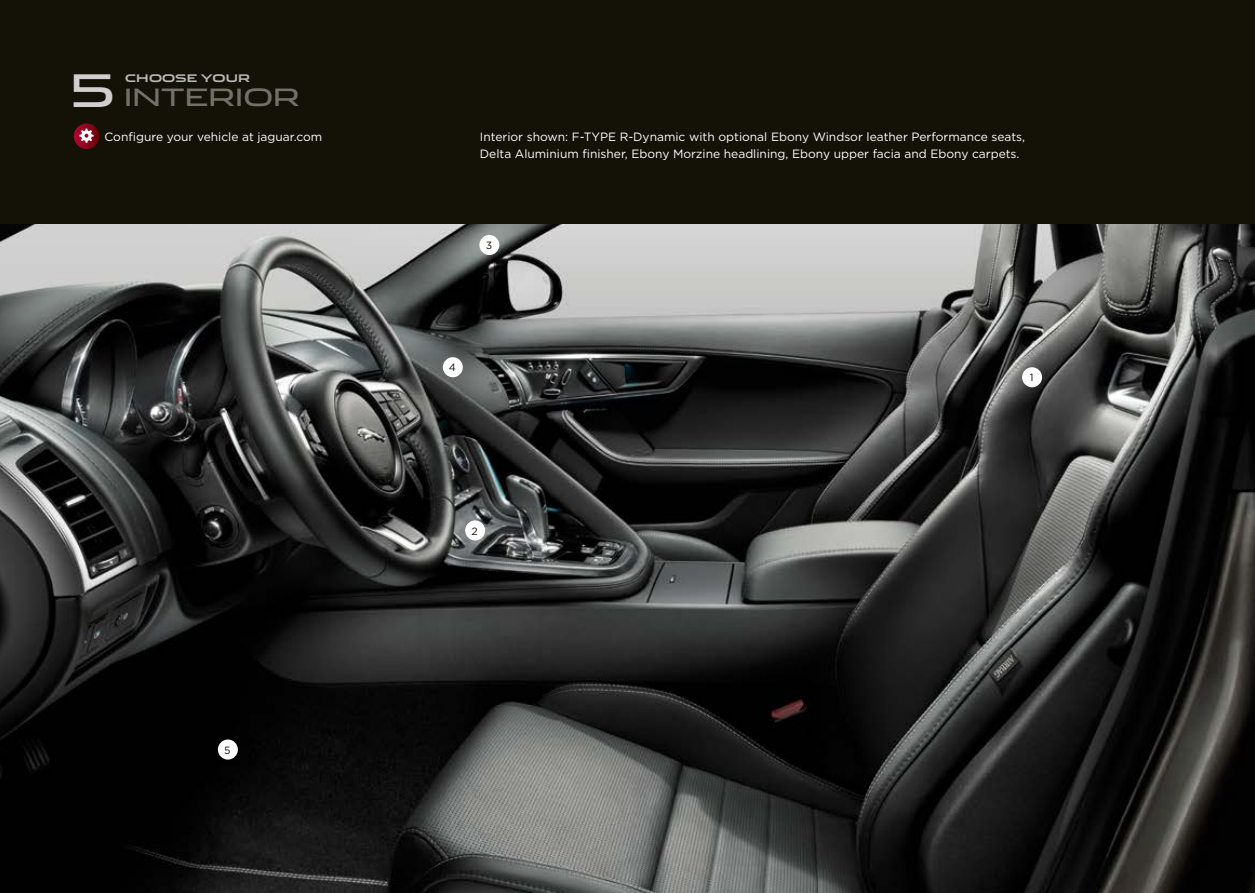
<style>
.page{position:relative;width:1255px;height:893px;background:#fff}
.page>*{position:absolute;margin:0;border:0;box-sizing:border-box;transform-origin:0 0}
.t1{font:45px "Jaguar";color:#d0cfcd}
.t2{font:24px "Jaguar";letter-spacing:-.02em;color:#72706a}
.t3{font:12px/16.5px "Gotham";color:#fff}
.t4{font:700 10.5px "Jaguar";letter-spacing:.01em;color:#b8b8b5}
.t5{font:10.5px "Gotham";color:#141107}
</style>
<div class="page">
<img style="left:0;top:223px;width:1254px;height:670px">
<div style="left:0;top:0;width:1254px;height:223px;background:#141107"></div>
<div style="left:218px;top:739px;width:20px;height:21px;background:#fff;border-radius:50%"></div>
<div style="left:1022px;top:367px;width:19px;height:20px;background:#fff;border-radius:50%"></div>
<div style="left:443px;top:357px;width:20px;height:20px;background:#fff;border-radius:50%"></div>
<div style="left:479px;top:235px;width:20px;height:20px;background:#fff;border-radius:50%"></div>
<div style="left:465px;top:520px;width:20px;height:20px;background:#fff;border-radius:50%"></div>
<svg style="left:74px;top:123px;width:25px;height:26px"></svg>
<svg style="left:79px;top:129px;width:15px;height:14px"></svg>
<h1 class="t1" style="left:68px;top:53px;width:49px">5</h1>
<p class="t4" style="left:125px;top:69px;width:126px">CHOOSE YOUR</p>
<h2 class="t2" style="left:124px;top:78px;width:178px">INTERIOR</h2>
<p class="t3" style="left:104px;top:128px;width:219px">Configure your vehicle at jaguar.com</p>
<p class="t5" style="left:224px;top:743px;width:8px">5</p>
<p class="t3" style="left:480px;top:128px;width:547px">Interior shown: F-TYPE R-Dynamic with optional Ebony Windsor leather Performance seats,<br>Delta Aluminium finisher, Ebony Morzine headlining, Ebony upper facia and Ebony carpets.</p>
<p class="t5" style="left:486px;top:239px;width:8px">3</p>
<p class="t5" style="left:449px;top:361px;width:9px">4</p>
<p class="t5" style="left:1029px;top:371px;width:5px">1</p>
<p class="t5" style="left:471px;top:524px;width:8px">2</p>
</div>
